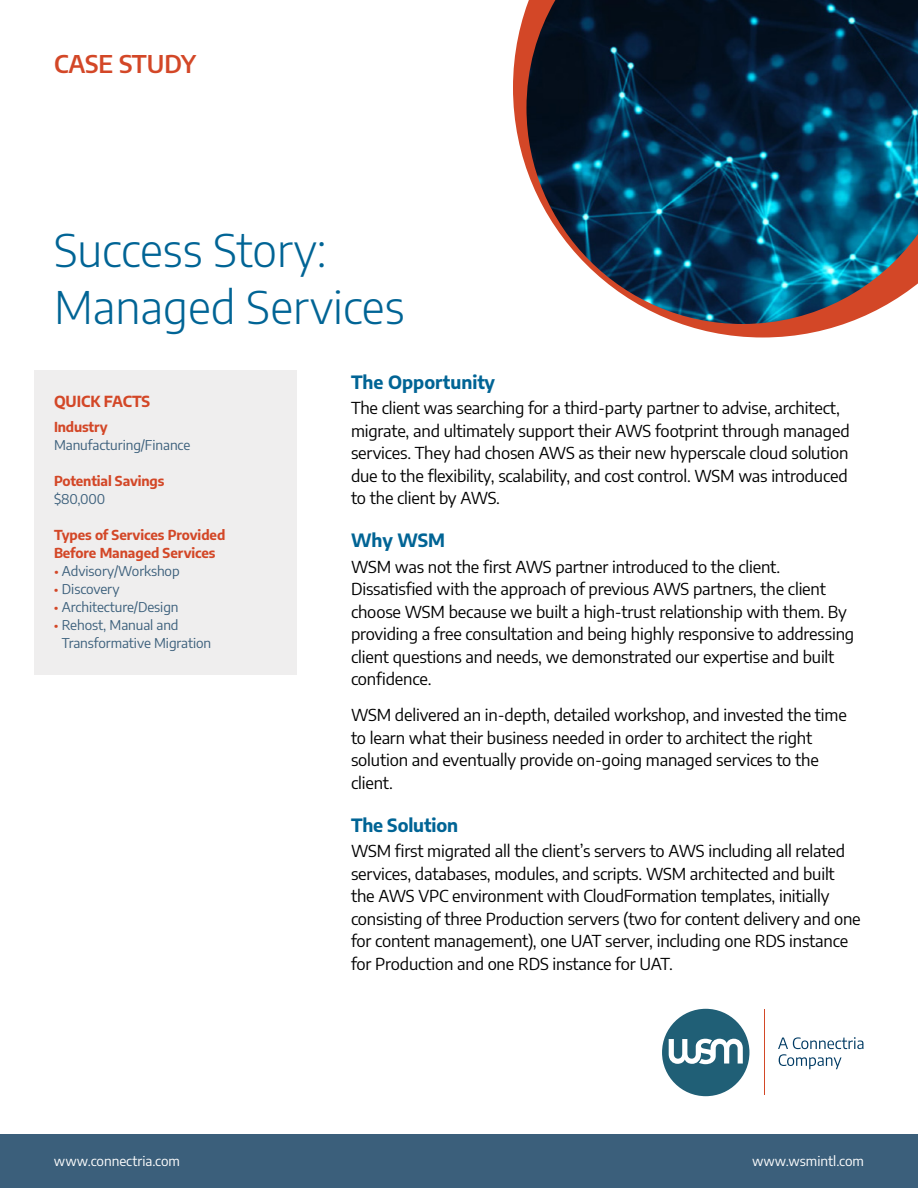
<style>
.page{position:relative;width:918px;height:1188px;background:#fff}
.page>*{position:absolute;margin:0;border:0;box-sizing:border-box;transform-origin:0 0}
.t1{font:300 45px/57.3px "Encode Sans";color:#006495}
.t2{font:600 24px "Encode Sans";color:#d34727}
.t3{font:700 18px "Encode Sans";color:#006495}
.t4{font:16.5px/22.5px "Encode Sans";letter-spacing:-.01em;color:#000}
.t5{font:700 15px "Encode Sans";letter-spacing:-.005em;color:#d34727}
.t6{font:13.5px/18px "Encode Sans";letter-spacing:-.005em;color:#3b5f7b}
.t7{font:700 13.5px/18px "Encode Sans";letter-spacing:-.005em;color:#d34727}
.t8{font:13.5px "Encode Sans";color:#fff}
.s1{color:#d34727}
</style>
<div class="page">
<div style="left:34px;top:370px;width:263px;height:305px;background:#efeeee"></div>
<svg style="left:513px;top:8px;width:331px;height:330px"></svg>
<img style="left:526px;top:0;width:392px;height:324px">
<div style="left:0;top:1134px;width:918px;height:54px;background:#3b5f7b"></div>
<div style="left:662px;top:1009px;width:87px;height:87px;background:#205f76;border-radius:50%"></div>
<svg style="left:669px;top:1039px;width:74px;height:25px"></svg>
<svg style="left:778px;top:1037px;width:85px;height:32px"></svg>
<hr style="left:764px;top:1010px;width:1px;height:85px;background:#d34727">
<h2 class="t2" style="left:54px;top:46px;width:144px">CASE STUDY</h2>
<h1 class="t1" style="left:54px;top:219px;width:352px">Success Story:<br>Managed Services</h1>
<p class="t3" style="left:351px;top:368px;width:145px">The Opportunity</p>
<p class="t4" style="left:351px;top:396px;width:500px">The client was searching for a third-party partner to advise, architect, migrate, and ultimately support their AWS footprint through managed services. They had chosen AWS as their new hyperscale cloud solution due to the flexibility, scalability, and cost control. WSM was introduced to the client by AWS.</p>
<p class="t3" style="left:351px;top:527px;width:96px">Why WSM</p>
<p class="t4" style="left:351px;top:555px;width:505px">WSM was not the first AWS partner introduced to the client.<br>Dissatisfied with the approach of previous AWS partners, the client choose WSM because we built a high-trust relationship with them. By providing a free consultation and being highly responsive to addressing client questions and needs, we demonstrated our expertise and built confidence.</p>
<p class="t4" style="left:351px;top:703px;width:497px">WSM delivered an in-depth, detailed workshop, and invested the time to learn what their business needed in order to architect the right solution and eventually provide on-going managed services to the client.</p>
<p class="t3" style="left:351px;top:811px;width:109px">The Solution</p>
<p class="t4" style="left:351px;top:839px;width:511px">WSM first migrated all the client’s servers to AWS including all related services, databases, modules, and scripts. WSM architected and built the AWS VPC environment with CloudFormation templates, initially consisting of three Production servers (two for content delivery and one for content management), one UAT server, including one RDS instance for Production and one RDS instance for UAT.</p>
<p class="t5" style="left:54px;top:390px;width:98px">QUICK FACTS</p>
<p class="t7" style="left:54px;top:417px;width:55px">Industry</p>
<p class="t6" style="left:54px;top:435px;width:138px">Manufacturing/Finance</p>
<p class="t7" style="left:54px;top:471px;width:112px">Potential Savings</p>
<p class="t6" style="left:54px;top:489px;width:53px">$80,000</p>
<p class="t7" style="left:54px;top:525px;width:173px">Types of Services Provided<br>Before Managed Services</p>
<p class="t6" style="left:54px;top:561px;width:127px"><span class="s1">•</span> Advisory/Workshop</p>
<p class="t6" style="left:54px;top:579px;width:67px"><span class="s1">•</span> Discovery</p>
<p class="t6" style="left:54px;top:597px;width:126px"><span class="s1">•</span> Architecture/Design</p>
<p class="t6" style="left:62px;top:615px;width:151px;text-indent:-8px"><span class="s1">•</span> Rehost, Manual and<br>Transformative Migration</p>
<p class="t8" style="left:54px;top:1151px;width:128px">www.connectria.com</p>
<p class="t8" style="left:752px;top:1151px;width:113px">www.wsmintl.com</p>
</div>
